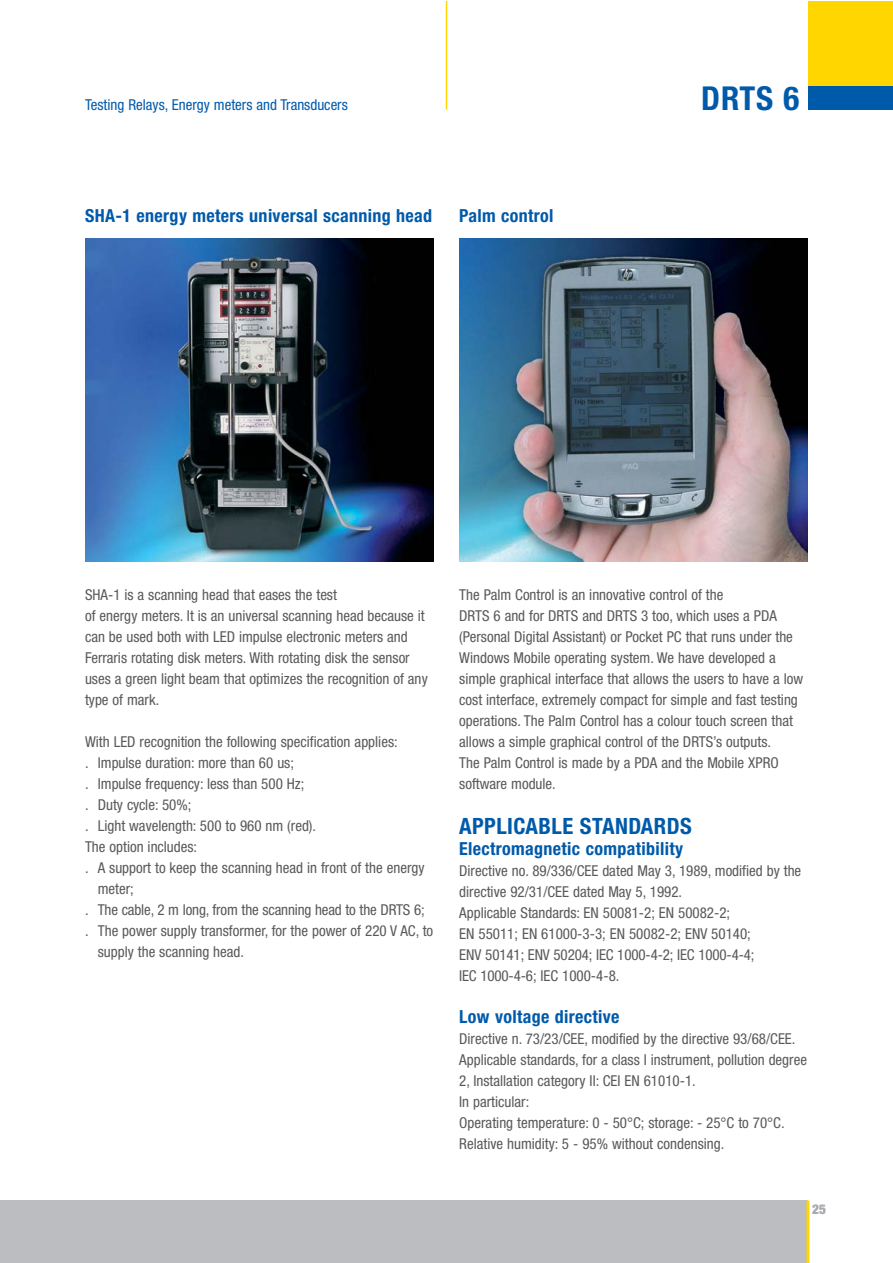
<style>
.page{position:relative;width:893px;height:1263px;background:#fff}
.page>*{position:absolute;margin:0;border:0;box-sizing:border-box;transform-origin:0 0}
.t1{font:700 condensed 33px "Helvetica Neue";color:#005aaa}
.t2{font:700 condensed 22.5px "Helvetica Neue";letter-spacing:.02em;color:#005aaa}
.t3{font:700 condensed 18px "Helvetica Neue";letter-spacing:.02em;color:#005aaa}
.t4{font:condensed 15px/21px "Helvetica Neue";color:#58595b}
.t5{font:condensed 15px "Helvetica Neue";color:#005aaa}
.t6{font:900 condensed 13.5px "Helvetica Neue";color:#a7a9ac}
</style>
<div class="page">
<div style="left:0;top:1200px;width:808px;height:63px;background:#bbbdc0"></div>
<div style="left:808px;top:1px;width:85px;height:109px;background:#ffd600"></div>
<div style="left:808px;top:86px;width:85px;height:24px;background:#005aaa"></div>
<hr style="left:806px;top:1200px;width:3px;height:63px;background:#ffd600">
<hr style="left:446px;top:1px;width:1px;height:109px;background:#ffd600">
<img style="left:85px;top:239px;width:349px;height:323px">
<img style="left:459px;top:239px;width:349px;height:323px">
<p class="t5" style="left:85px;top:100px;width:264px">Testing Relays, Energy meters and Transducers</p>
<p class="t3" style="left:85px;top:209px;width:349px">SHA-1 energy meters universal scanning head</p>
<p class="t3" style="left:459px;top:209px;width:96px">Palm control</p>
<h1 class="t1" style="left:701px;top:86px;width:100px">DRTS 6</h1>
<p class="t4" style="left:85px;top:585px;width:344px">SHA-1 is a scanning head that eases the test<br>of energy meters. It is an universal scanning head because it can be used both with LED impulse electronic meters and Ferraris rotating disk meters. With rotating disk the sensor uses a green light beam that optimizes the recognition of any type of mark.</p>
<p class="t4" style="left:85px;top:732px;width:314px">With LED recognition the following specification applies:</p>
<p class="t4" style="left:85px;top:753px;width:210px">. Impulse duration: more than 60 us;</p>
<p class="t4" style="left:85px;top:774px;width:221px">. Impulse frequency: less than 500 Hz;</p>
<p class="t4" style="left:85px;top:795px;width:108px">. Duty cycle: 50%;</p>
<p class="t4" style="left:85px;top:816px;width:233px">. Light wavelength: 500 to 960 nm (red).</p>
<p class="t4" style="left:85px;top:837px;width:114px">The option includes:</p>
<p class="t4" style="left:85px;top:858px;width:341px">. A support to keep the scanning head in front of the energy</p>
<p class="t4" style="left:98px;top:879px;width:38px">meter;</p>
<p class="t4" style="left:85px;top:900px;width:341px">. The cable, 2 m long, from the scanning head to the DRTS 6;</p>
<p class="t4" style="left:85px;top:921px;width:350px">. The power supply transformer, for the power of 220 V AC, to</p>
<p class="t4" style="left:98px;top:942px;width:148px">supply the scanning head.</p>
<p class="t4" style="left:459px;top:585px;width:345px">The Palm Control is an innovative control of the<br>DRTS 6 and for DRTS and DRTS 3 too, which uses a PDA (Personal Digital Assistant) or Pocket PC that runs under the Windows Mobile operating system. We have developed a simple graphical interface that allows the users to have a low cost interface, extremely compact for simple and fast testing operations. The Palm Control has a colour touch screen that allows a simple graphical control of the DRTS’s outputs.<br>The Palm Control is made by a PDA and the Mobile XPRO software module.</p>
<h2 class="t2" style="left:459px;top:818px;width:234px">APPLICABLE STANDARDS</h2>
<p class="t3" style="left:459px;top:842px;width:225px">Electromagnetic compatibility</p>
<p class="t4" style="left:459px;top:861px;width:344px">Directive no. 89/336/CEE dated May 3, 1989, modified by the directive 92/31/CEE dated May 5, 1992.<br>Applicable Standards: EN 50081-2; EN 50082-2;<br>EN 55011; EN 61000-3-3; EN 50082-2; ENV 50140;<br>ENV 50141; ENV 50204; IEC 1000-4-2; IEC 1000-4-4;<br>IEC 1000-4-6; IEC 1000-4-8.</p>
<p class="t3" style="left:459px;top:1010px;width:162px">Low voltage directive</p>
<p class="t4" style="left:459px;top:1029px;width:349px">Directive n. 73/23/CEE, modified by the directive 93/68/CEE.<br>Applicable standards, for a class I instrument, pollution degree 2, Installation category II: CEI EN 61010-1.<br>In particular:<br>Operating temperature: 0 - 50°C; storage: - 25°C to 70°C.<br>Relative humidity: 5 - 95% without condensing.</p>
<p class="t6" style="left:812px;top:1204px;width:16px">25</p>
</div>
